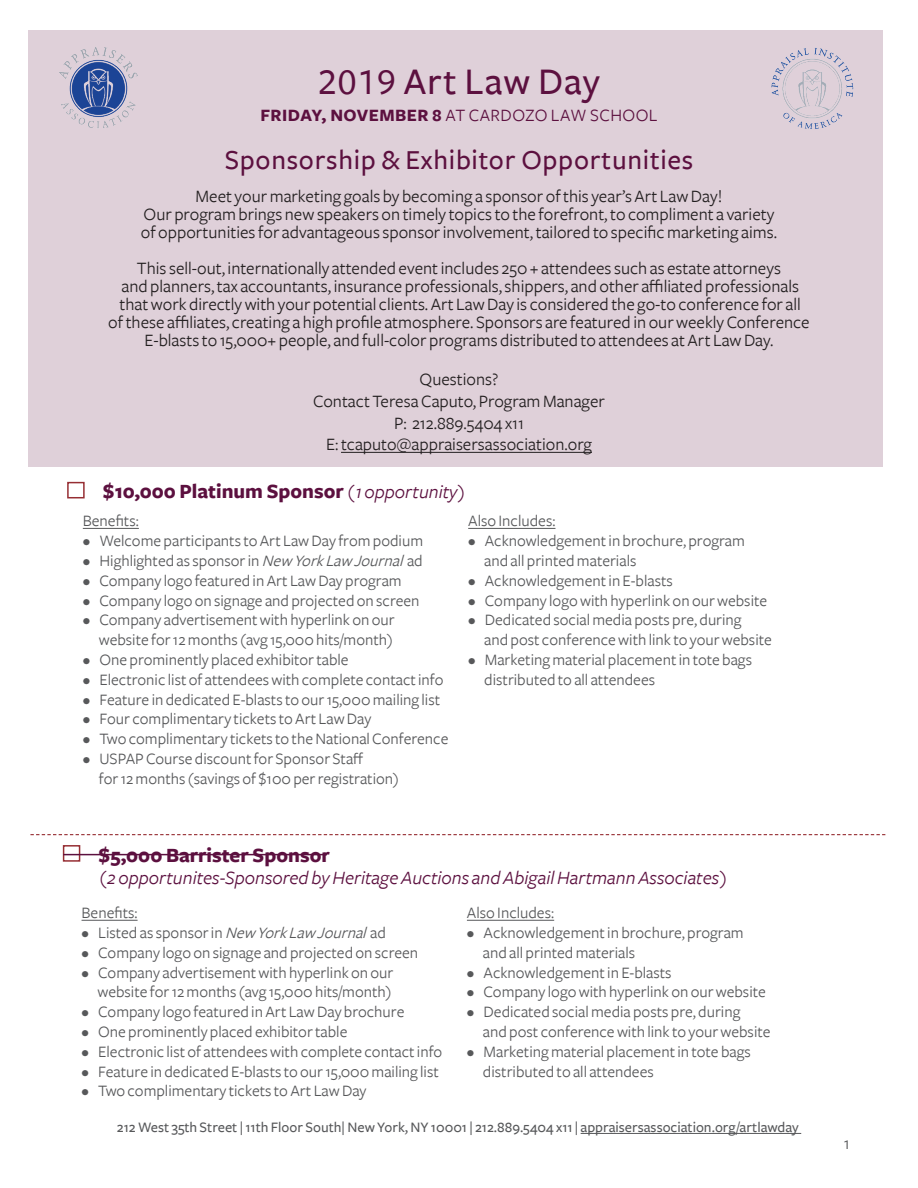
<style>
.page{position:relative;width:918px;height:1188px;background:#fff}
.page>*{position:absolute;margin:0;border:0;box-sizing:border-box;transform-origin:0 0}
.t1{font:500 39px "Freight Sans";letter-spacing:.025em;color:#5c103f}
.t2{font:500 28.5px "Freight Sans";letter-spacing:.025em;color:#5c103f}
.t3{font:700 21px "Freight Sans";color:#5c103f}
.t4{font:italic 19.5px "Freight Sans";color:#5c103f}
.t5{font:18px/18px "Freight Sans";color:#231f20;text-align:center}
.t6{font:18px "Freight Sans Book SC";letter-spacing:.025em;color:#5c103f}
.t7{font:18px "Freight Sans";color:#57585a}
.t8{font:16.5px/19.8px "Freight Sans";color:#57585a}
.t9{font:500 15px "Freight Sans";color:#57585a}
.s1{font-family:"Freight Sans Medium SC";font-weight:400;font-size:37.5px}
.s2{font-family:"Freight Sans Bold SC"}
.s3{font-weight:400;font-style:italic;font-size:19.5px}
.s4{font-style:italic}
</style>
<div class="page">
<div style="left:28px;top:30px;width:855px;height:437px;background:#dfd0d9"></div>
<img style="left:60px;top:47px;width:78px;height:81px">
<hr style="left:83px;top:528px;width:56px;height:1px;background:#57585a">
<hr style="left:468px;top:528px;width:87px;height:1px;background:#57585a">
<div style="left:67px;top:482px;width:18px;height:16px;border:2px solid #962e33"></div>
<svg style="left:30px;top:834px;width:855px;height:1px"></svg>
<hr style="left:341px;top:452px;width:251px;height:1px;background:#231f20">
<hr style="left:581px;top:1133px;width:220px;height:1px;background:#57585a">
<hr style="left:82px;top:920px;width:56px;height:1px;background:#57585a">
<hr style="left:467px;top:920px;width:87px;height:1px;background:#57585a">
<div style="left:63px;top:845px;width:17px;height:17px;border:2px solid #962e33"></div>
<img style="left:772px;top:48px;width:82px;height:81px">
<hr style="left:63px;top:854px;width:264px;height:1px;background:#5c103f">
<h1 class="t1" style="left:318px;top:60px;width:283px"><span class="s1">2019</span> Art Law Day</h1>
<p class="t6" style="left:260px;top:106px;width:399px"><span class="s2">FRIDAY, NOVEMBER 8</span> AT CARDOZO LAW SCHOOL</p>
<h2 class="t2" style="left:225px;top:144px;width:470px">Sponsorship &amp; Exhibitor Opportunities</h2>
<p class="t5" style="left:141px;top:187px;width:638px">Meet your marketing goals by becoming a sponsor of this year’s Art Law Day!<br>Our program brings new speakers on timely topics to the forefront, to compliment a variety of opportunities for advantageous sponsor involvement, tailored to specific marketing aims.</p>
<p class="t5" style="left:108px;top:259px;width:703px">This sell-out, internationally attended event includes 250 + attendees such as estate attorneys<br>and planners, tax accountants, insurance professionals, shippers, and other affiliated professionals that work directly with your potential clients. Art Law Day is considered the go-to conference for all<br>of these affiliates, creating a high profile atmosphere. Sponsors are featured in our weekly Conference E-blasts to 15,000+ people, and full-color programs distributed to attendees at Art Law Day.</p>
<p class="t5" style="left:313px;top:369px;width:293px;line-height:21.6px">Questions?<br>Contact Teresa Caputo, Program Manager<br>P: 212.889.5404 x11<br>E: tcaputo@appraisersassociation.org</p>
<p class="t3" style="left:103px;top:480px;width:364px">$10,000 Platinum Sponsor <span class="s3">(1 opportunity)</span></p>
<p class="t8" style="left:83px;top:511px;width:58px">Benefits:</p>
<p class="t8" style="left:83px;top:531px;width:342px">• Welcome participants to Art Law Day from podium</p>
<p class="t8" style="left:83px;top:551px;width:341px">• Highlighted as sponsor in <span class="s4">New YorkLaw Journal</span>ad</p>
<p class="t8" style="left:83px;top:571px;width:320px">• Company logo featured in Art Law Day program</p>
<p class="t8" style="left:83px;top:591px;width:338px">• Company logo on signage and projected on screen</p>
<p class="t8" style="left:83px;top:610px;width:313px;text-align:right">• Company advertisement with hyperlink on our website for 12 months (avg 15,000 hits/month)</p>
<p class="t8" style="left:83px;top:650px;width:267px">• One prominently placed exhibitor table</p>
<p class="t8" style="left:83px;top:670px;width:362px">• Electronic list of attendees with complete contact info</p>
<p class="t8" style="left:83px;top:690px;width:359px">• Feature in dedicated E-blasts to our 15,000 mailing list</p>
<p class="t8" style="left:83px;top:709px;width:290px">• Four complimentary tickets to Art Law Day</p>
<p class="t8" style="left:83px;top:729px;width:367px">• Two complimentary tickets to the National Conference</p>
<p class="t8" style="left:99px;top:749px;width:302px;text-indent:-16px">• USPAP Course discount for Sponsor Staff<br>for 12 months (savings of $100 per registration)</p>
<p class="t8" style="left:468px;top:511px;width:89px">Also Includes:</p>
<p class="t8" style="left:484px;top:531px;width:262px;text-indent:-16px">• Acknowledgement in brochure, program and all printed materials</p>
<p class="t8" style="left:468px;top:571px;width:206px">• Acknowledgement in E-blasts</p>
<p class="t8" style="left:468px;top:591px;width:301px">• Company logo with hyperlink on our website</p>
<p class="t8" style="left:484px;top:610px;width:289px;text-indent:-16px">• Dedicated social media posts pre, during<br>and post conference with link to your website</p>
<p class="t8" style="left:484px;top:650px;width:269px;text-indent:-16px">• Marketing material placement in tote bags distributed to all attendees</p>
<p class="t3" style="left:99px;top:844px;width:233px">$5,000 Barrister Sponsor</p>
<p class="t4" style="left:99px;top:867px;width:629px">(2 opportunites-Sponsored by Heritage Auctions and Abigail Hartmann Associates)</p>
<p class="t8" style="left:82px;top:903px;width:58px">Benefits:</p>
<p class="t8" style="left:82px;top:923px;width:306px">• Listed as sponsor in <span class="s4">New YorkLaw Journal</span>ad</p>
<p class="t8" style="left:82px;top:943px;width:338px">• Company logo on signage and projected on screen</p>
<p class="t8" style="left:82px;top:963px;width:313px;text-align:right">• Company advertisement with hyperlink on our website for 12 months (avg 15,000 hits/month)</p>
<p class="t8" style="left:82px;top:1002px;width:324px">• Company logo featured in Art Law Day brochure</p>
<p class="t8" style="left:82px;top:1022px;width:267px">• One prominently placed exhibitor table</p>
<p class="t8" style="left:82px;top:1042px;width:362px">• Electronic list of attendees with complete contact info</p>
<p class="t8" style="left:82px;top:1062px;width:359px">• Feature in dedicated E-blasts to our 15,000 mailing list</p>
<p class="t8" style="left:82px;top:1082px;width:287px">• Two complimentary tickets to Art Law Day</p>
<p class="t8" style="left:467px;top:903px;width:89px">Also Includes:</p>
<p class="t8" style="left:483px;top:923px;width:262px;text-indent:-16px">• Acknowledgement in brochure, program and all printed materials</p>
<p class="t8" style="left:467px;top:963px;width:206px">• Acknowledgement in E-blasts</p>
<p class="t8" style="left:467px;top:983px;width:301px">• Company logo with hyperlink on our website</p>
<p class="t8" style="left:483px;top:1002px;width:289px;text-indent:-16px">• Dedicated social media posts pre, during<br>and post conference with link to your website</p>
<p class="t8" style="left:483px;top:1042px;width:269px;text-indent:-16px">• Marketing material placement in tote bags distributed to all attendees</p>
<p class="t9" style="left:117px;top:1118px;width:684px">212 West 35th Street | 11th Floor South| New York, NY 10001 | 212.889.5404 x11 | appraisersassociation.org/artlawday</p>
<p class="t7" style="left:844px;top:1133px;width:7px">1</p>
</div>
